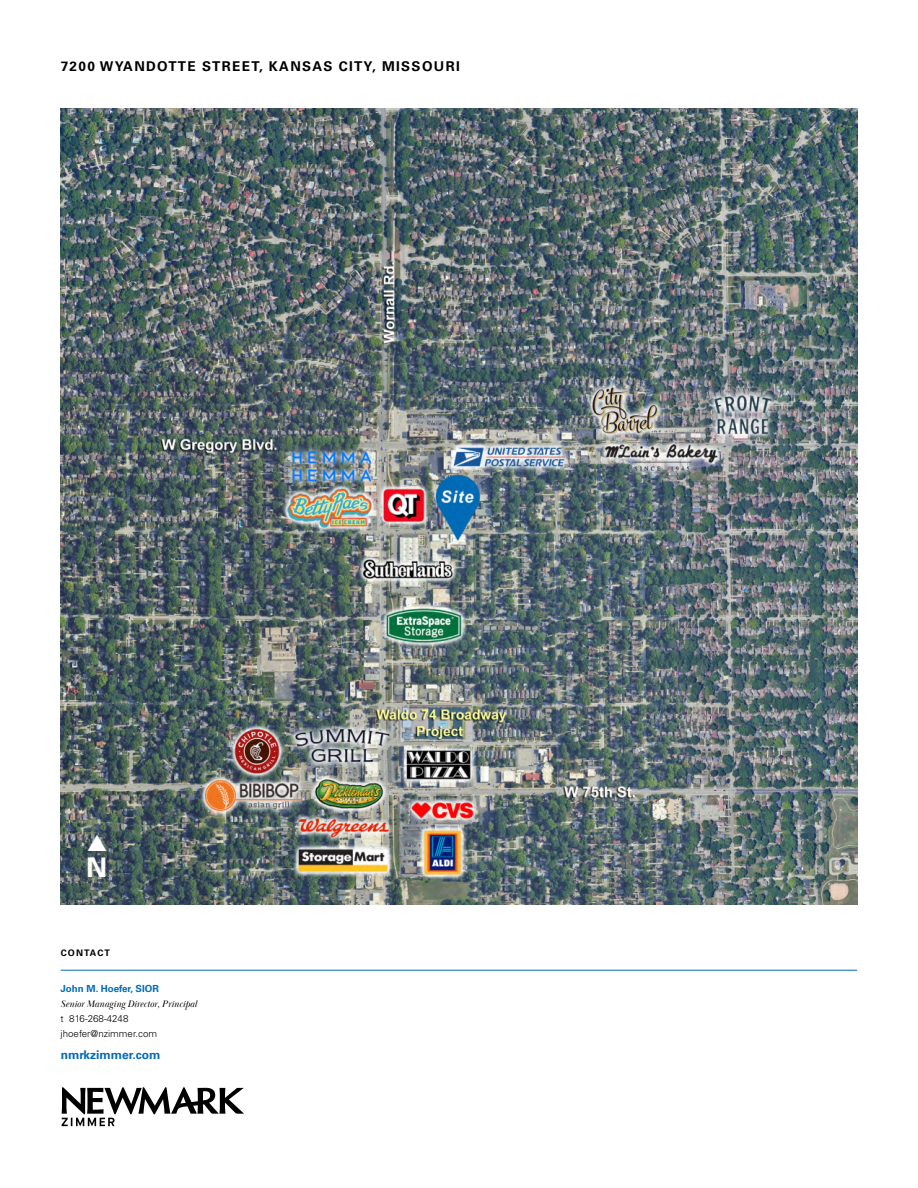
<style>
.page{position:relative;width:918px;height:1188px;background:#fff}
.page>*{position:absolute;margin:0;border:0;box-sizing:border-box;transform-origin:0 0}
.t1{font:700 27px "Univers LT Pro 65";color:#fff}
.t2{font:700 13.5px "Univers LT Pro 65";letter-spacing:.1em;color:#000100}
.t3{font:700 12px "Univers LT Pro 65";color:#006bb7}
.t4{font:italic 9.75px "Baskerville Display PT";color:#000100}
.t5{font:300 9.75px/15px "Univers LT Pro 45";color:#000100}
.t6{font:700 9.75px "Univers LT Pro 65";color:#006bb7}
.t7{font:700 9px "Univers LT Pro 65";letter-spacing:.125em;color:#000}
</style>
<div class="page">
<svg style="left:62px;top:1087px;width:182px;height:39px"></svg>
<img style="left:61px;top:108px;width:796px;height:796px">
<hr style="left:61px;top:970px;width:796px;height:1px;background:#006bb7">
<svg style="left:88px;top:834px;width:18px;height:17px"></svg>
<p class="t2" style="left:61px;top:56px;width:401px">7200 WYANDOTTE STREET, KANSAS CITY, MISSOURI</p>
<h1 class="t1" style="left:86px;top:849px;width:23px">N</h1>
<p class="t7" style="left:61px;top:946px;width:51px">CONTACT</p>
<p class="t6" style="left:61px;top:982px;width:100px">John M. Hoefer, SIOR</p>
<p class="t4" style="left:61px;top:998px;width:138px">Senior Managing Director, Principal</p>
<p class="t5" style="left:61px;top:1011px;width:98px">t 816-268-4248 jhoefer@nzimmer.com</p>
<p class="t3" style="left:61px;top:1046px;width:101px">nmrkzimmer.com</p>
</div>
